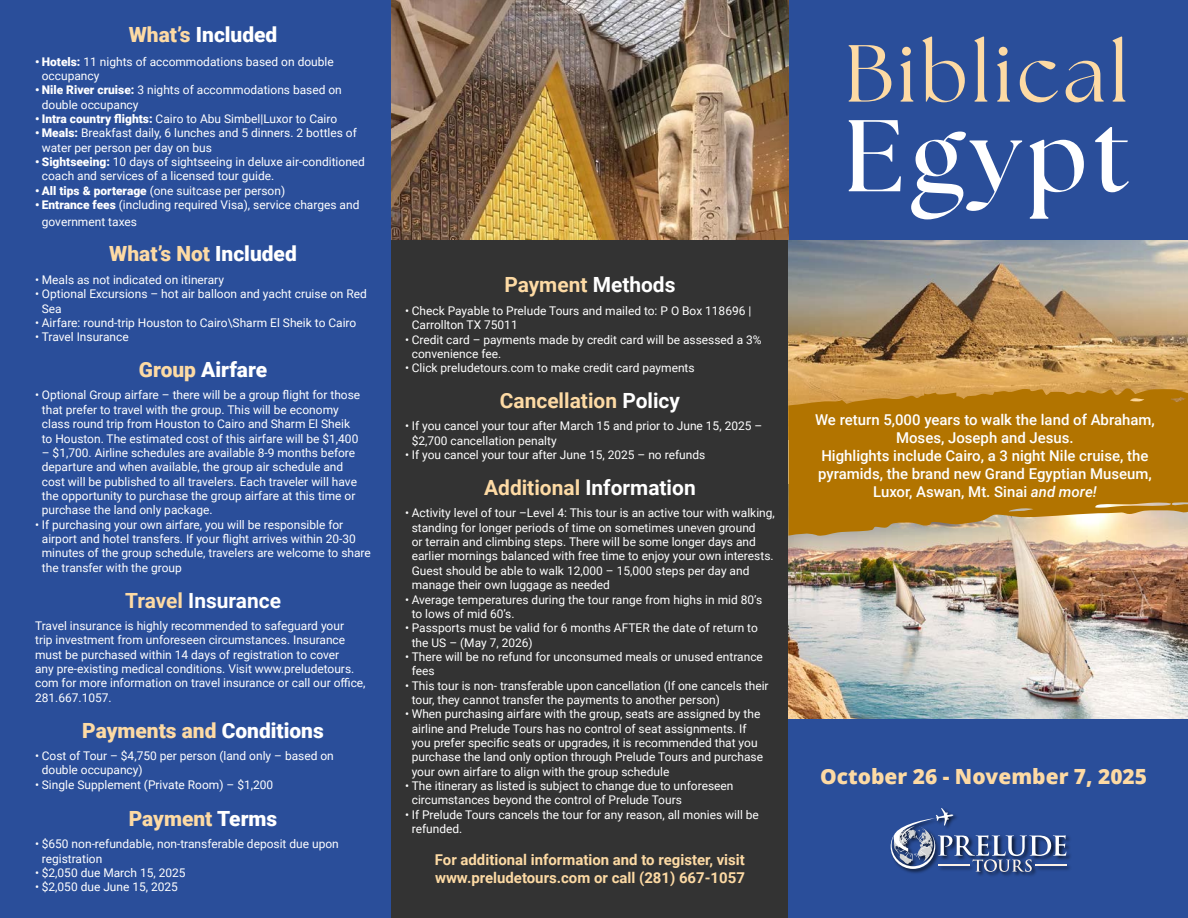
<style>
.page{position:relative;width:1188px;height:918px;background:#fff}
.page>*{position:absolute;margin:0;border:0;box-sizing:border-box;transform-origin:0 0}
.t1{font:700 101.55px "The Seasons";letter-spacing:.05em;color:#fff}
.t2{font:80.7px "The Seasons";letter-spacing:.05em;color:#fddaa4}
.t3{font:900 20.85px "Roboto";color:#fddaa4}
.t4{font:700 20.85px "Roboto";color:#fff}
.t5{font:700 20.85px "Roboto";color:#fddaa4}
.t6{font:900 20.85px "Roboto";color:#fff}
.t7{font:800 20.85px "Open Sans";color:#fddaa4}
.t8{font:500 15px "Roboto";color:#fff}
.t9{font:700 15px "Roboto";color:#fddaa4}
.t10{font:12px/14.4px "Roboto";color:#fff}
.s1{color:#fddaa4}
.s2{font-weight:900}
.s3{color:#fff}
.s4{font-style:italic}
</style>
<div class="page">
<div style="left:0;top:0;width:392px;height:918px;background:#2a4e9a"></div>
<div style="left:788px;top:0;width:400px;height:244px;background:#2a4e9a"></div>
<div style="left:788px;top:714px;width:400px;height:204px;background:#2a4e9a"></div>
<img style="left:392px;top:0;width:396px;height:241px">
<img style="left:890px;top:836px;width:181px;height:40px">
<svg style="left:891px;top:808px;width:175px;height:64px"></svg>
<div style="left:392px;top:241px;width:396px;height:677px;background:#333"></div>
<img style="left:788px;top:241px;width:400px;height:147px">
<img style="left:788px;top:536px;width:400px;height:182px">
<svg style="left:788px;top:388px;width:400px;height:148px;background:#b88017"></svg>
<p class="t6" style="left:129px;top:20px;width:150px"><span class="s1">What’s</span> Included</p>
<p class="t10" style="left:42px;top:54px;width:293px;text-indent:-7px"><span class="s2">• Hotels:</span> 11 nights of accommodations based on double occupancy</p>
<p class="t10" style="left:42px;top:82px;width:302px;text-indent:-7px"><span class="s2">• Nile River cruise:</span> 3 nights of accommodations based on double occupancy</p>
<p class="t10" style="left:35px;top:111px;width:304px"><span class="s2">• Intra country flights:</span> Cairo to Abu Simbel|Luxor to Cairo</p>
<p class="t10" style="left:42px;top:125px;width:317px;text-indent:-7px"><span class="s2">• Meals:</span> Breakfast daily, 6 lunches and 5 dinners. 2 bottles of water per person per day on bus</p>
<p class="t10" style="left:42px;top:154px;width:325px;text-indent:-7px"><span class="s2">• Sightseeing:</span> 10 days of sightseeing in deluxe air-conditioned coach and services of a licensed tour guide.</p>
<p class="t10" style="left:35px;top:183px;width:252px"><span class="s2">• All tips &amp; porterage</span> (one suitcase per person)</p>
<p class="t10" style="left:42px;top:196px;width:319px;line-height:16.5px;text-indent:-7px"><span class="s2">• Entrance fees</span> (including required Visa), service charges and government taxes</p>
<p class="t3" style="left:109px;top:239px;width:189px">What’s Not <span class="s3">Included</span></p>
<p class="t10" style="left:35px;top:272px;width:190px">• Meals as not indicated on itinerary</p>
<p class="t10" style="left:42px;top:286px;width:326px;text-indent:-7px">• Optional Excursions – hot air balloon and yacht cruise on Red<br>Sea</p>
<p class="t10" style="left:35px;top:315px;width:323px">• Airfare: round-trip Houston to Cairo\Sharm El Sheik to Cairo</p>
<p class="t10" style="left:35px;top:329px;width:95px">• Travel Insurance</p>
<p class="t6" style="left:139px;top:355px;width:130px"><span class="s1">Group</span> Airfare</p>
<p class="t10" style="left:42px;top:388px;width:320px;text-indent:-7px">• Optional Group airfare – there will be a group flight for those that prefer to travel with the group. This will be economy class round trip from Houston to Cairo and Sharm El Sheik to Houston. The estimated cost of this airfare will be $1,400</p>
<p class="t10" style="left:42px;top:445px;width:317px">– $1,700. Airline schedules are available 8-9 months before departure and when available, the group air schedule and cost will be published to all travelers. Each traveler will have the opportunity to purchase the group airfare at this time or purchase the land only package.</p>
<p class="t10" style="left:42px;top:517px;width:331px;text-indent:-7px">• If purchasing your own airfare, you will be responsible for airport and hotel transfers. If your flight arrives within 20-30 minutes of the group schedule, travelers are welcome to share the transfer with the group</p>
<p class="t4" style="left:125px;top:585px;width:157px"><span class="s1">Travel</span> Insurance</p>
<p class="t10" style="left:35px;top:618px;width:332px">Travel insurance is highly recommended to safeguard your<br>trip investment from unforeseen circumstances. Insurance must be purchased within 14 days of registration to cover<br>any pre-existing medical conditions. Visit www.preludetours. com for more information on travel insurance or call our office, 281.667.1057.</p>
<p class="t3" style="left:82px;top:716px;width:243px">Payments and <span class="s3">Conditions</span></p>
<p class="t10" style="left:42px;top:748px;width:294px;text-indent:-7px">• Cost of Tour – $4,750 per person (land only – based on double occupancy)</p>
<p class="t10" style="left:35px;top:777px;width:240px">• Single Supplement (Private Room) – $1,200</p>
<p class="t3" style="left:129px;top:804px;width:150px">Payment <span class="s3">Terms</span></p>
<p class="t10" style="left:42px;top:837px;width:299px;text-indent:-7px">• $650 non-refundable, non-transferable deposit due upon registration</p>
<p class="t10" style="left:35px;top:865px;width:152px">• $2,050 due March 15, 2025</p>
<p class="t10" style="left:35px;top:880px;width:144px">• $2,050 due June 15, 2025</p>
<p class="t5" style="left:504px;top:270px;width:173px">Payment <span class="s3">Methods</span></p>
<p class="t10" style="left:412px;top:303px;width:341px;text-indent:-7px">• Check Payable to Prelude Tours and mailed to: P O Box 118696 |<br>Carrollton TX 75011</p>
<p class="t10" style="left:412px;top:332px;width:351px;text-indent:-7px">• Credit card – payments made by credit card will be assessed a 3% convenience fee.</p>
<p class="t10" style="left:405px;top:360px;width:291px">• Click preludetours.com to make credit card payments</p>
<p class="t5" style="left:500px;top:386px;width:182px">Cancellation <span class="s3">Policy</span></p>
<p class="t10" style="left:412px;top:419px;width:352px;text-indent:-7px">• If you cancel your tour after March 15 and prior to June 15, 2025 – $2,700 cancellation penalty</p>
<p class="t10" style="left:405px;top:447px;width:302px">• If you cancel your tour after June 15, 2025 – no refunds</p>
<p class="t4" style="left:484px;top:473px;width:213px"><span class="s1">Additional</span> Information</p>
<p class="t10" style="left:412px;top:506px;width:365px;text-indent:-7px">• Activity level of tour –Level 4: This tour is an active tour with walking, standing for longer periods of time on sometimes uneven ground<br>or terrain and climbing steps. There will be some longer days and earlier mornings balanced with free time to enjoy your own interests.<br>Guest should be able to walk 12,000 – 15,000 steps per day and manage their own luggage as needed</p>
<p class="t10" style="left:412px;top:592px;width:352px;text-indent:-7px">• Average temperatures during the tour range from highs in mid 80’s to lows of mid 60’s.</p>
<p class="t10" style="left:412px;top:620px;width:348px;text-indent:-7px">• Passports must be valid for 6 months AFTER the date of return to the US – (May 7, 2026)</p>
<p class="t10" style="left:412px;top:649px;width:353px;text-indent:-7px">• There will be no refund for unconsumed meals or unused entrance fees</p>
<p class="t10" style="left:412px;top:678px;width:358px;text-indent:-7px">• This tour is non- transferable upon cancellation (If one cancels their tour, they cannot transfer the payments to another person)</p>
<p class="t10" style="left:412px;top:706px;width:353px;text-indent:-7px">• When purchasing airfare with the group, seats are assigned by the airline and Prelude Tours has no control of seat assignments. If you prefer specific seats or upgrades, it is recommended that you purchase the land only option through Prelude Tours and purchase your own airfare to align with the group schedule</p>
<p class="t10" style="left:412px;top:778px;width:323px;text-indent:-7px">• The itinerary as listed is subject to change due to unforeseen circumstances beyond the control of Prelude Tours</p>
<p class="t10" style="left:412px;top:807px;width:349px;text-indent:-7px">• If Prelude Tours cancels the tour for any reason, all monies will be refunded.</p>
<p class="t9" style="left:435px;top:850px;width:311px">For additional information and to register, visit</p>
<p class="t9" style="left:435px;top:867px;width:311px">www.preludetours.com or call (281) 667-1057</p>
<p class="t2" style="left:845px;top:20px;width:286px">Biblical</p>
<p class="t1" style="left:844px;top:88px;width:287px">Egypt</p>
<p class="t8" style="left:815px;top:409px;width:341px">We return 5,000 years to walk the land of Abraham,</p>
<p class="t8" style="left:896px;top:427px;width:179px">Moses, Joseph and Jesus.</p>
<p class="t8" style="left:821px;top:445px;width:329px">Highlights include Cairo, a 3 night Nile cruise, the</p>
<p class="t8" style="left:818px;top:463px;width:335px">pyramids, the brand new Grand Egyptian Museum,</p>
<p class="t8" style="left:873px;top:481px;width:225px">Luxor, Aswan, Mt. Sinai <span class="s4">and more!</span></p>
<p class="t7" style="left:820px;top:761px;width:328px">October 26 - November 7, 2025</p>
</div>
